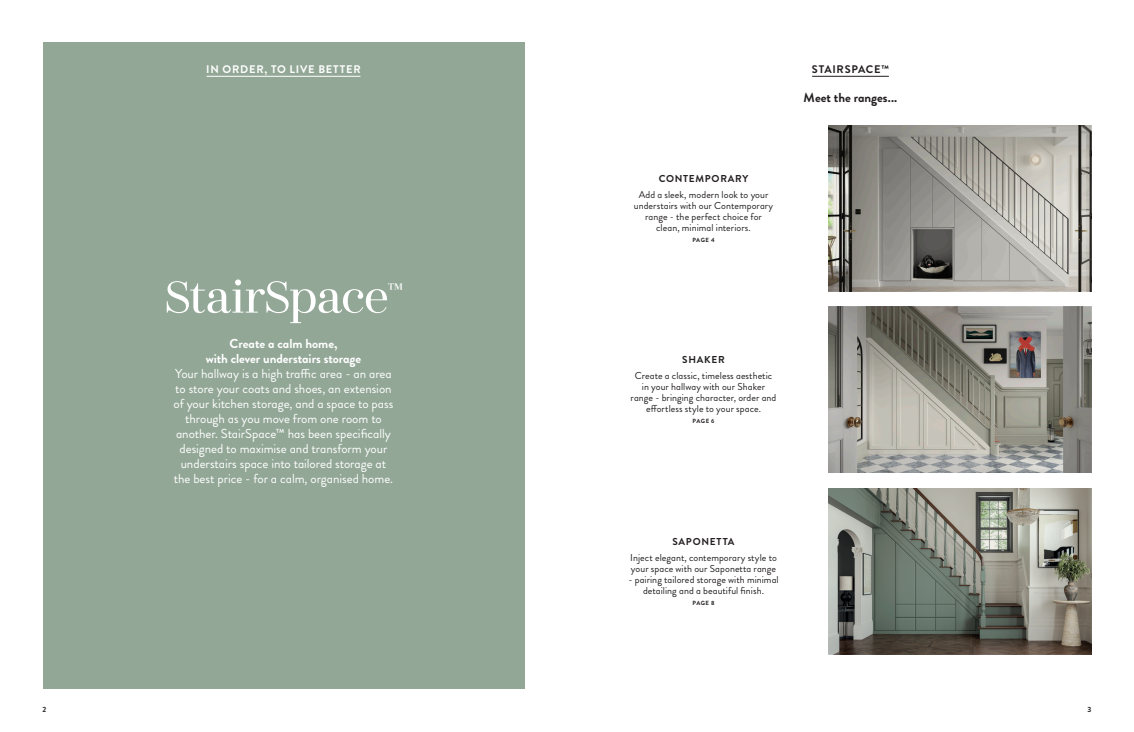
<style>
.page{position:relative;width:1134px;height:732px;background:#fff}
.page>*{position:absolute;margin:0;border:0;box-sizing:border-box;transform-origin:0 0}
.t1{font:500 50px "Zahrah";letter-spacing:-.04em;color:#fff}
.t2{font:13px/15px "Brandon Grotesque";letter-spacing:-.005em;color:#fff;text-align:center}
.t3{font:700 13px "Brandon Grotesque";color:#231f20}
.t4{font:700 11px "Brandon Grotesque";letter-spacing:.07em;color:#fff}
.t5{font:700 11px "Brandon Grotesque";letter-spacing:.065em;color:#231f20}
.t6{font:10px/11px "Brandon Grotesque";letter-spacing:.005em;color:#231f20;text-align:center}
.t7{font:700 10px "Brandon Grotesque";letter-spacing:.075em;color:#231f20}
.t8{font:700 7.5px "Brandon Grotesque";color:#231f20}
.t9{font:700 6px "Brandon Grotesque";letter-spacing:.065em;color:#231f20}
.s1{font-weight:700}
</style>
<div class="page">
<div style="left:43px;top:43px;width:481px;height:646px;background:#92a796"></div>
<img style="left:828px;top:125px;width:263px;height:166px">
<img style="left:828px;top:307px;width:263px;height:165px">
<img style="left:828px;top:488px;width:263px;height:166px">
<hr style="left:206px;top:76px;width:154px;height:1px;background:#fff">
<hr style="left:812px;top:76px;width:77px;height:1px;background:#231f20">
<p class="t4" style="left:206px;top:61px;width:156px">IN ORDER, TO LIVE BETTER</p>
<p class="t5" style="left:812px;top:61px;width:79px">STAIRSPACE™</p>
<p class="t1" style="left:164px;top:269px;width:240px">StairSpace<sup>™</sup></p>
<p class="t2" style="left:174px;top:336px;width:221px"><span class="s1">Create a calm home,<br>with clever understairs storage<br></span>Your hallway is a high traffic area - an area to store your coats and shoes, an extension of your kitchen storage, and a space to pass through as you move from one room to another. StairSpace™ has been specifically designed to maximise and transform your understairs space into tailored storage at the best price - for a calm, organised home.</p>
<p class="t7" style="left:659px;top:171px;width:91px">CONTEMPORARY</p>
<p class="t6" style="left:634px;top:189px;width:141px">Add a sleek, modern look to your understairs with our Contemporary range - the perfect choice for clean, minimal interiors.</p>
<p class="t9" style="left:692px;top:235px;width:24px">PAGE 4</p>
<p class="t3" style="left:804px;top:88px;width:95px">Meet the ranges...</p>
<p class="t7" style="left:682px;top:352px;width:44px">SHAKER</p>
<p class="t6" style="left:631px;top:370px;width:147px">Create a classic, timeless aesthetic in your hallway with our Shaker range - bringing character, order and effortless style to your space.</p>
<p class="t9" style="left:693px;top:417px;width:23px">PAGE 6</p>
<p class="t7" style="left:672px;top:534px;width:64px">SAPONETTA</p>
<p class="t6" style="left:630px;top:551px;width:148px;text-align:left">Inject elegant, contemporary style to your space with our Saponetta range</p>
<p class="t6" style="left:628px;top:573px;width:152px">- pairing tailored storage with minimal detailing and a beautiful finish.</p>
<p class="t9" style="left:692px;top:598px;width:23px">PAGE 8</p>
<p class="t8" style="left:43px;top:703px;width:5px">2</p>
<p class="t8" style="left:1087px;top:703px;width:5px">3</p>
</div>
